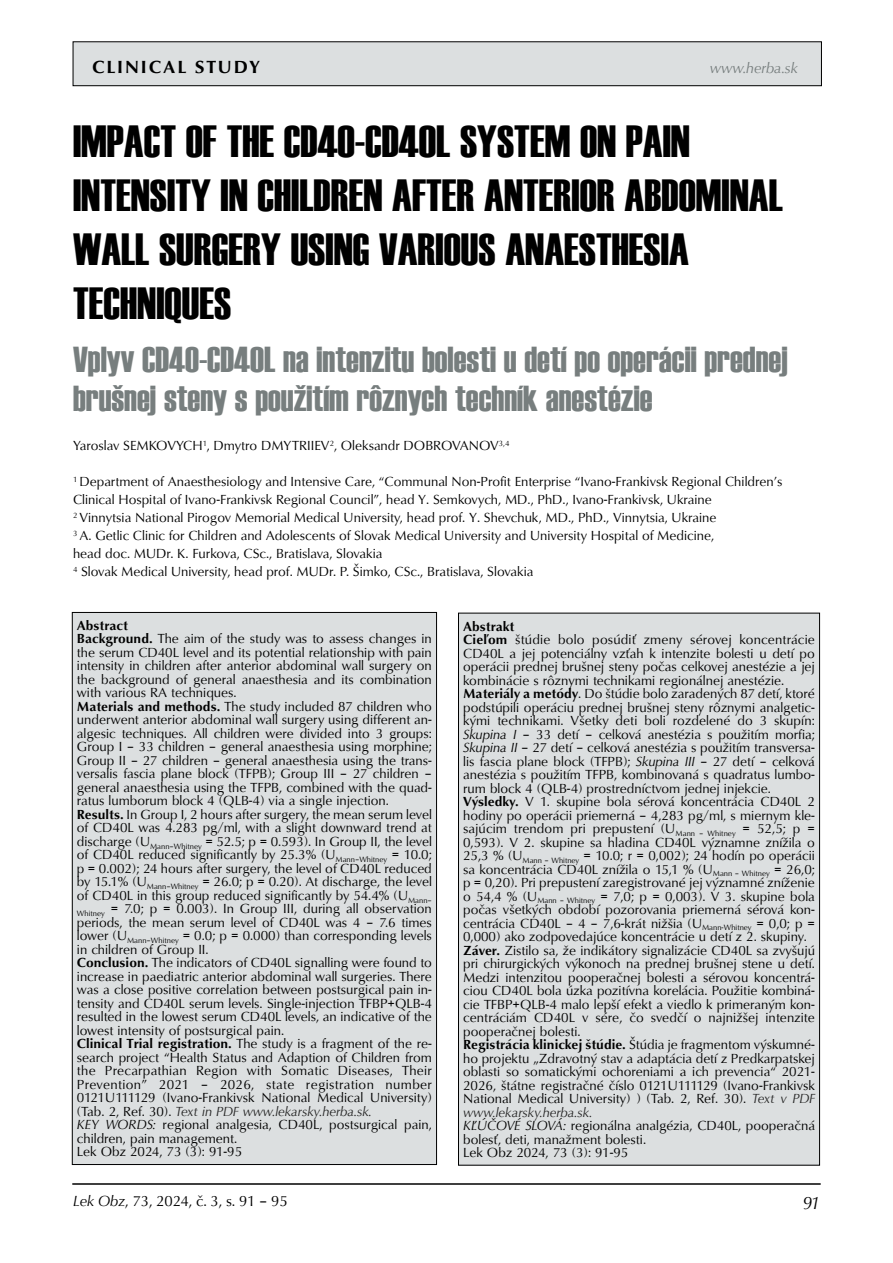
<style>
.page{position:relative;width:893px;height:1263px;background:#fff}
.page>*{position:absolute;margin:0;border:0;box-sizing:border-box;transform-origin:0 0}
.t1{font:45px/54px "Haettenschweiler";color:#000}
.t2{font:36px/39px "Haettenschweiler";color:#777e7e}
.t3{font:700 18px "URW Classico TEE";letter-spacing:.1em;color:#000}
.t4{font:italic 18px "URW Classico TEE";color:#000}
.t5{font:15px "URW Classico TEE";color:#000}
.t6{font:italic 15px "URW Classico TEE";color:#777e7e}
.t7{font:13.5px/13.5px "URW Classico TEE";color:#000}
.t8{font:7.8px "URW Classico TEE";color:#000}
.s1{font-weight:700}
.s2{font-style:italic;color:#252525}
.s3{font-style:italic}
</style>
<div class="page">
<div style="left:73px;top:42px;width:748px;height:44px;background:#dcdfe0"></div>
<div style="left:73px;top:41px;width:749px;height:45px;border:1px solid #000"></div>
<hr style="left:72px;top:1183px;width:749px;height:2px;background:#000">
<div style="left:72px;top:612px;width:365px;height:552px;background:#dcdfe0"></div>
<div style="left:458px;top:613px;width:362px;height:552px;background:#dcdfe0"></div>
<h3 class="t3" style="left:92px;top:56px;width:170px">Clinical study</h3>
<p class="t6" style="left:710px;top:59px;width:90px">www.herba.sk</p>
<h1 class="t1" style="left:73px;top:115px;width:705px">IMPACT OF THE CD40-CD40L SYSTEM ON PAIN INTENSITY IN CHILDREN AFTER ANTERIOR ABDOMINAL WALL SURGERY USING VARIOUS ANAESTHESIA TECHNIQUES</h1>
<h2 class="t2" style="left:73px;top:340px;width:716px">VPLYV CD40-CD40L NA INTENZITU BOLESTI U DETÍ PO OPERÁCII PREDNEJ<br>BRUŠNEJ STENY S POUŽITÍM RÔZNYCH TECHNÍK ANESTÉZIE</h2>
<p class="t7" style="left:73px;top:439px;width:94px">Yaroslav Semkovych</p>
<p class="t7" style="left:203px;top:439px;width:77px"><sup>1</sup>, Dmytro Dmytrii</p>
<p class="t7" style="left:314px;top:439px;width:110px">ev<sup>2</sup>, Oleksandr Dobrovanov</p>
<p class="t8" style="left:499px;top:438px;width:12px">3,4</p>
<p class="t7" style="left:73px;top:473px;width:711px;line-height:18px"><sup>1</sup> Department of Anaesthesiology and Intensive Care, “Communal Non-Profit Enterprise “Ivano-Frankivsk Regional Children’s Clinical Hospital of Ivano-Frankivsk Regional Council”, head Y. Semkovych, MD., PhD., Ivano-Frankivsk, Ukraine<br><sup>2</sup> Vinnytsia National Pirogov Memorial Medical University, head prof. Y. Shevchuk, MD., PhD., Vinnytsia, Ukraine<br><sup>3</sup> A. Getlic Clinic for Children and Adolescents of Slovak Medical University and University Hospital of Medicine,<br>head doc. MUDr. K. Furkova, CSc., Bratislava, Slovakia<br><sup>4</sup> Slovak Medical University, head prof. MUDr. P. Šimko, CSc., Bratislava, Slovakia</p>
<p class="t7" style="left:77px;top:619px;width:357px"><span class="s1">Abstract<br>Background.</span> The aim of the study was to assess changes in the serum CD40L level and its potential relationship with pain intensity in children after anterior abdominal wall surgery on the background of general anaesthesia and its combination with various RA techniques.<br><span class="s1">Materials and methods.</span> The study included 87 children who underwent anterior abdominal wall surgery using different an&shy;algesic techniques. All children were divided into 3 groups:<br>Group I – 33 children – general anaesthesia using morphine; Group II – 27 children – general anaesthesia using the trans&shy;versalis fascia plane block (TFPB); Group III – 27 children – general anaesthesia using the TFPB, combined with the quad&shy;ratus lumborum block 4 (QLB-4) via a single injection.<br><span class="s1">Results.</span> In Group I, 2 hours after surgery, the mean serum level of CD40L was 4.283 pg/ml, with a slight downward trend at discharge (U<sub>Mann–Whitney</sub> = 52.5; p = 0.593). In Group II, the level of CD40L reduced significantly by 25.3% (U<sub>Mann–Whitney</sub> = 10.0; p = 0.002); 24 hours after surgery, the level of CD40L reduced by 15.1% (U<sub>Mann–Whitney</sub> = 26.0; p = 0.20). At discharge, the level of CD40L in this group reduced significantly by 54.4% (U<sub>Mann– Whitney</sub> = 7.0; p = 0.003). In Group III, during all observation periods, the mean serum level of CD40L was 4 – 7.6 times lower (U<sub>Mann–Whitney</sub> = 0.0; p = 0.000) than corresponding levels in children of Group II.<br><span class="s1">Conclusion.</span> The indicators of CD40L signalling were found to increase in paediatric anterior abdominal wall surgeries. There was a close positive correlation between postsurgical pain in&shy;tensity and CD40L serum levels. Single-injection TFBP+QLB-4 resulted in the lowest serum CD40L levels, an indicative of the lowest intensity of postsurgical pain.<br><span class="s1">Clinical Trial registration.</span> The study is a fragment of the re&shy;search project “Health Status and Adaption of Children from the Precarpathian Region with Somatic Diseases, Their Prevention” 2021 – 2026, state registration number 0121U111129 (Ivano-Frankivsk National Medical University) (Tab. 2, Ref. 30). <span class="s2">Text in PDF www.lekarsky.herba.sk.<br></span><span class="s3">KEY WORDS:</span> regional analgesia, CD40L, postsurgical pain, children, pain management.<br>Lek Obz 2024, 73 (3): 91-95</p>
<p class="t7" style="left:463px;top:619px;width:353px"><span class="s1">Abstrakt<br>Cieľom</span> štúdie bolo posúdiť zmeny sérovej koncentrácie CD40L a jej potenciálny vzťah k intenzite bolesti u detí po operácii prednej brušnej steny počas celkovej anestézie a jej kombinácie s rôznymi technikami regionálnej anestézie.<br><span class="s1">Materiály a metódy</span>. Do štúdie bolo zaradených 87 detí, ktoré podstúpili operáciu prednej brušnej steny rôznymi analgetic&shy;kými technikami. Všetky deti boli rozdelené do 3 skupín:<br><span class="s3">Skupina I</span> – 33 detí – celková anestézia s použitím morfia; <span class="s3">Skupina II</span> – 27 detí – celková anestézia s použitím transversa&shy;lis fascia plane block (TFPB); <span class="s3">Skupina III</span> – 27 detí – celková anestézia s použitím TFPB, kombinovaná s quadratus lumbo&shy;rum block 4 (QLB-4) prostredníctvom jednej injekcie.<br><span class="s1">Výsledky.</span> V 1. skupine bola sérová koncentrácia CD40L 2 hodiny po operácii priemerná – 4,283 pg/ml, s miernym kle&shy;sajúcim trendom pri prepustení (U<sub>Mann</sub> <sub>–</sub> <sub>Whitney</sub> = 52,5; p = 0,593). V 2. skupine sa hladina CD40L významne znížila o 25,3 % (U<sub>Mann</sub> <sub>–</sub> <sub>Whitney</sub> = 10.0; r = 0,002); 24 hodín po operácii sa koncentrácia CD40L znížila o 15,1 % (U<sub>Mann</sub> <sub>–</sub> <sub>Whitney</sub> = 26,0; p = 0,20). Pri prepustení zaregistrované jej významné zníženie o 54,4 % (U<sub>Mann</sub> <sub>–</sub> <sub>Whitney</sub> = 7,0; p = 0,003). V 3. skupine bola počas všetkých období pozorovania priemerná sérová kon&shy;centrácia CD40L – 4 – 7,6-krát nižšia (U<sub>Mann-Whitney</sub> = 0,0; p = 0,000) ako zodpovedajúce koncentrácie u detí z 2. skupiny.<br><span class="s1">Záver.</span> Zistilo sa, že indikátory signalizácie CD40L sa zvyšujú pri chirurgických výkonoch na prednej brušnej stene u detí.<br>Medzi intenzitou pooperačnej bolesti a sérovou koncentrá&shy;ciou CD40L bola úzka pozitívna korelácia. Použitie kombiná&shy;cie TFBP+QLB-4 malo lepší efekt a viedlo k primeraným kon&shy;centráciám CD40L v sére, čo svedčí o najnižšej intenzite pooperačnej bolesti.<br><span class="s1">Registrácia klinickej štúdie.</span> Štúdia je fragmentom výskumné&shy;ho projektu „Zdravotný stav a adaptácia detí z Predkarpatskej oblasti so somatickými ochoreniami a ich prevencia“ 2021- 2026, štátne registračné číslo 0121U111129 (Ivano-Frankivsk National Medical University) ) (Tab. 2, Ref. 30). <span class="s2">Text v PDF www.lekarsky.herba.sk.<br></span><span class="s3">KĽÚČOVÉ SLOVÁ:</span> regionálna analgézia, CD40L, pooperačná bolesť, deti, manažment bolesti.<br>Lek Obz 2024, 73 (3): 91-95</p>
<p class="t5" style="left:73px;top:1191px;width:216px"><span class="s3">Lek Obz</span>, 73, 2024, č. 3, s. 91 – 95</p>
<h3 class="t4" style="left:803px;top:1191px;width:19px">91</h3>
</div>
